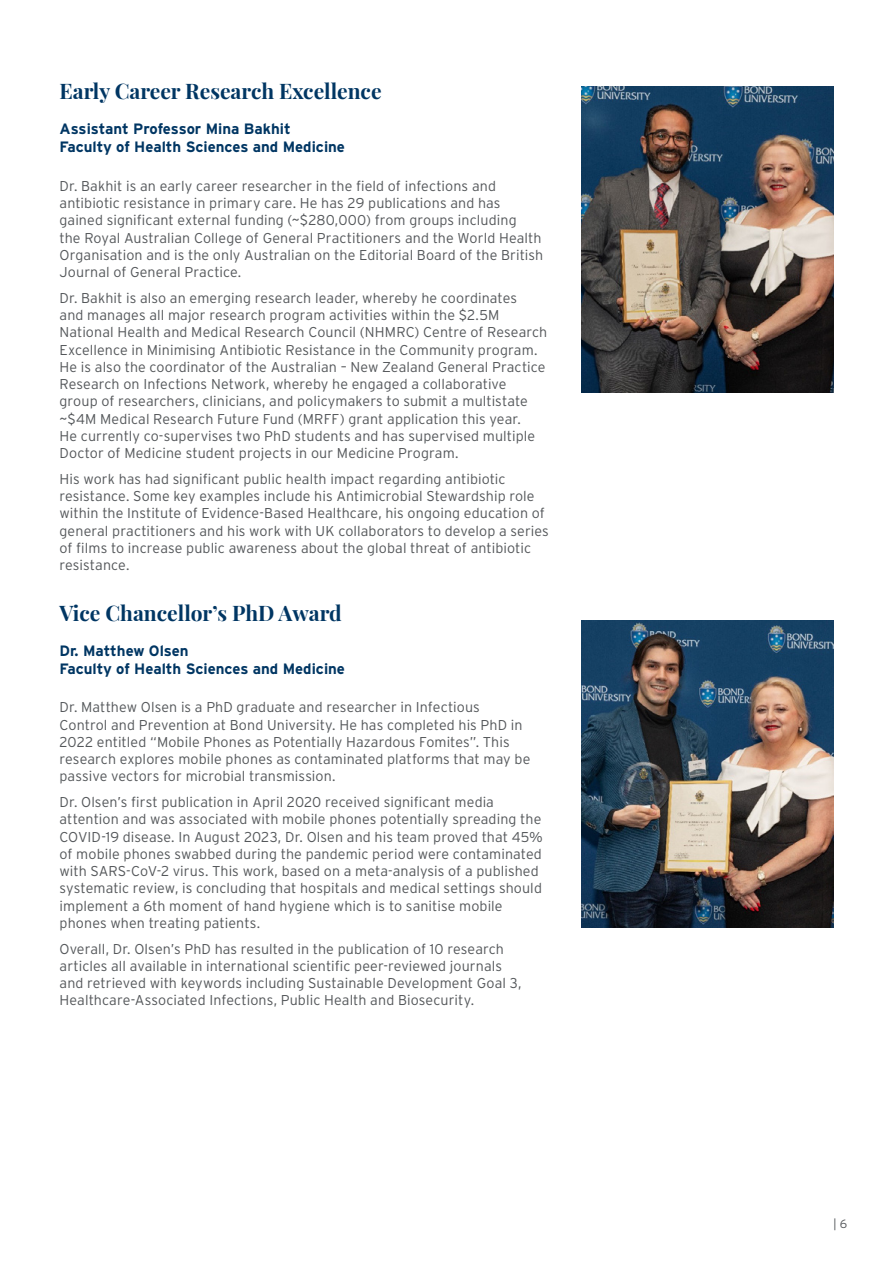
<style>
.page{position:relative;width:893px;height:1263px;background:#fff}
.page>*{position:absolute;margin:0;border:0;box-sizing:border-box;transform-origin:0 0}
.t1{font:700 21px "Playfair Display";color:#003663}
.t2{font:700 15px/18px "Interstate";color:#003663}
.t3{font:300 14.25px/17.2px "Interstate";letter-spacing:.005em;color:#54575a}
.t4{font:300 12px "Interstate";color:#54575a}
</style>
<div class="page">
<img style="left:582px;top:86px;width:251px;height:306px">
<img style="left:582px;top:621px;width:251px;height:306px">
<h1 class="t1" style="left:60px;top:75px;width:324px">Early Career Research Excellence</h1>
<p class="t2" style="left:60px;top:120px;width:287px">Assistant Professor Mina Bakhit<br>Faculty of Health Sciences and Medicine</p>
<p class="t3" style="left:60px;top:177px;width:485px">Dr. Bakhit is an early career researcher in the field of infections and antibiotic resistance in primary care. He has 29 publications and has gained significant external funding (~$280,000) from groups including<br>the Royal Australian College of General Practitioners and the World Health Organisation and is the only Australian on the Editorial Board of the British Journal of General Practice.</p>
<p class="t3" style="left:60px;top:289px;width:489px">Dr. Bakhit is also an emerging research leader, whereby he coordinates<br>and manages all major research program activities within the $2.5M National Health and Medical Research Council (NHMRC) Centre of Research Excellence in Minimising Antibiotic Resistance in the Community program.<br>He is also the coordinator of the Australian – New Zealand General Practice Research on Infections Network, whereby he engaged a collaborative group of researchers, clinicians, and policymakers to submit a multistate ~$4M Medical Research Future Fund (MRFF) grant application this year.<br>He currently co-supervises two PhD students and has supervised multiple Doctor of Medicine student projects in our Medicine Program.</p>
<p class="t3" style="left:60px;top:470px;width:491px">His work has had significant public health impact regarding antibiotic resistance. Some key examples include his Antimicrobial Stewardship role within the Institute of Evidence-Based Healthcare, his ongoing education of general practitioners and his work with UK collaborators to develop a series of films to increase public awareness about the global threat of antibiotic resistance.</p>
<h1 class="t1" style="left:60px;top:596px;width:284px">Vice Chancellor’s PhD Award</h1>
<p class="t2" style="left:60px;top:641px;width:287px">Dr. Matthew Olsen<br>Faculty of Health Sciences and Medicine</p>
<p class="t3" style="left:60px;top:699px;width:472px">Dr. Matthew Olsen is a PhD graduate and researcher in Infectious Control and Prevention at Bond University. He has completed his PhD in 2022 entitled “Mobile Phones as Potentially Hazardous Fomites”. This research explores mobile phones as contaminated platforms that may be passive vectors for microbial transmission.</p>
<p class="t3" style="left:60px;top:793px;width:485px">Dr. Olsen’s first publication in April 2020 received significant media attention and was associated with mobile phones potentially spreading the COVID-19 disease. In August 2023, Dr. Olsen and his team proved that 45% of mobile phones swabbed during the pandemic period were contaminated with SARS-CoV-2 virus. This work, based on a meta-analysis of a published systematic review, is concluding that hospitals and medical settings should implement a 6th moment of hand hygiene which is to sanitise mobile phones when treating patients.</p>
<p class="t3" style="left:60px;top:940px;width:463px">Overall, Dr. Olsen’s PhD has resulted in the publication of 10 research articles all available in international scientific peer-reviewed journals and retrieved with keywords including Sustainable Development Goal 3, Healthcare-Associated Infections, Public Health and Biosecurity.</p>
<p class="t4" style="left:833px;top:1216px;width:16px">| 6</p>
</div>
